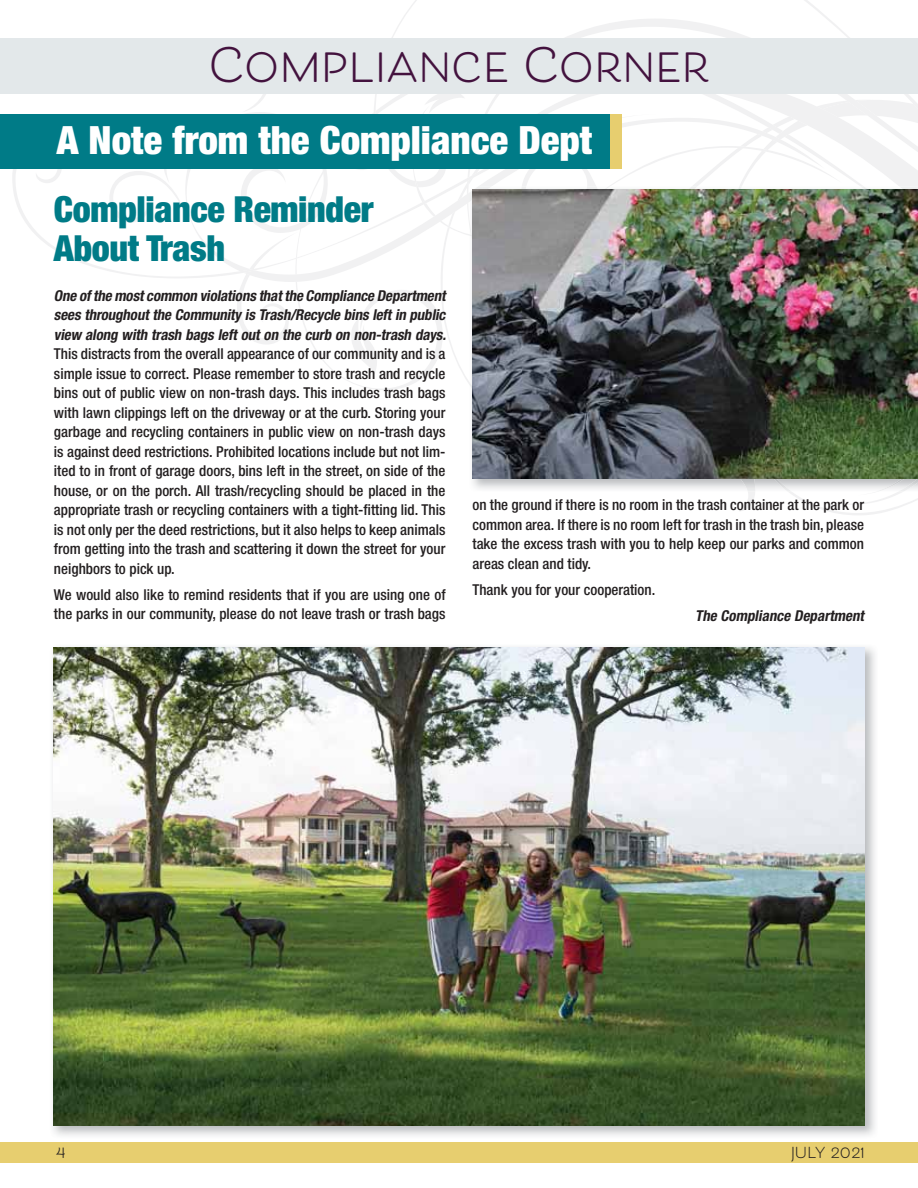
<style>
.page{position:relative;width:918px;height:1188px;background:#fff}
.page>*{position:absolute;margin:0;border:0;box-sizing:border-box;transform-origin:0 0}
.t1{font:700 46.5px "Beloved Sans Basic";color:#43123e}
.t2{font:900 condensed 39px "Helvetica Neue";color:#fff}
.t3{font:900 condensed 36px/39px "Helvetica Neue";letter-spacing:-.01em;color:#007b87}
.t4{font:500 condensed 15px/19.5px "Helvetica Neue";color:#231f20;text-align:justify}
.t5{font:italic 700 condensed 15px/19.5px "Helvetica Neue";letter-spacing:-.01em;color:#231f20}
.t6{font:700 15px "Beloved Sans Basic";letter-spacing:.02em;color:#231f20}
</style>
<div class="page">
<svg style="left:788px;top:491px;width:130px;height:24px"></svg>
<svg style="left:295px;top:93px;width:144px;height:297px"></svg>
<svg style="left:237px;top:282px;width:61px;height:63px"></svg>
<svg style="left:235px;top:93px;width:35px;height:18px"></svg>
<svg style="left:345px;top:318px;width:33px;height:56px"></svg>
<svg style="left:741px;top:491px;width:14px;height:20px"></svg>
<svg style="left:373px;top:0;width:545px;height:186px"></svg>
<svg style="left:408px;top:105px;width:434px;height:81px"></svg>
<svg style="left:424px;top:93px;width:41px;height:19px"></svg>
<svg style="left:243px;top:112px;width:581px;height:170px"></svg>
<svg style="left:12px;top:114px;width:643px;height:164px"></svg>
<div style="left:0;top:1142px;width:918px;height:21px;background:#e7ce6f"></div>
<div style="left:0;top:38px;width:918px;height:55px;background:#e3e8ea"></div>
<div style="left:0;top:115px;width:622px;height:54px;background:#e7ce6f"></div>
<div style="left:0;top:115px;width:609px;height:54px;background:#007b87"></div>
<img style="left:472px;top:478px;width:260px;height:11px">
<img style="left:756px;top:478px;width:110px;height:13px">
<img style="left:866px;top:478px;width:52px;height:13px">
<img style="left:732px;top:478px;width:24px;height:13px">
<img style="left:469px;top:239px;width:3px;height:43px">
<img style="left:469px;top:186px;width:141px;height:53px">
<img style="left:469px;top:186px;width:23px;height:16px">
<img style="left:472px;top:190px;width:446px;height:288px">
<img style="left:53px;top:647px;width:822px;height:489px">
<img style="left:53px;top:648px;width:811px;height:477px">
<h1 class="t1" style="left:208px;top:39px;width:504px">Compliance Corner</h1>
<h2 class="t2" style="left:57px;top:126px;width:537px">A Note from the Compliance Dept</h2>
<h3 class="t3" style="left:54px;top:193px;width:321px">Compliance Reminder<br>About Trash</h3>
<p class="t5" style="left:54px;top:287px;width:396px">One of the most common violations that the Compliance Department sees throughout the Community is Trash/Recycle bins left in public view along with trash bags left out on the curb on non-trash days.</p>
<p class="t4" style="left:54px;top:345px;width:393px">This distracts from the overall appearance of our community and is a simple issue to correct. Please remember to store trash and recycle bins out of public view on non-trash days. This includes trash bags with lawn clippings left on the driveway or at the curb. Storing your garbage and recycling containers in public view on non-trash days is against deed restrictions. Prohibited locations include but not lim&shy;ited to in front of garage doors, bins left in the street, on side of the house, or on the porch. All trash/recycling should be placed in the appropriate trash or recycling containers with a tight-fitting lid. This is not only per the deed restrictions, but it also helps to keep animals from getting into the trash and scattering it down the street for your neighbors to pick up.</p>
<p class="t4" style="left:54px;top:586px;width:393px">We would also like to remind residents that if you are using one of the parks in our community, please do not leave trash or trash bags</p>
<p class="t4" style="left:472px;top:497px;width:393px">on the ground if there is no room in the trash container at the park or common area. If there is no room left for trash in the trash bin, please take the excess trash with you to help keep our parks and common areas clean and tidy.</p>
<p class="t4" style="left:472px;top:581px;width:184px">Thank you for your cooperation.</p>
<p class="t5" style="left:695px;top:608px;width:170px">The Compliance Department</p>
<p class="t6" style="left:56px;top:1144px;width:11px">4</p>
<p class="t6" style="left:791px;top:1144px;width:75px">JULY 2021</p>
</div>
